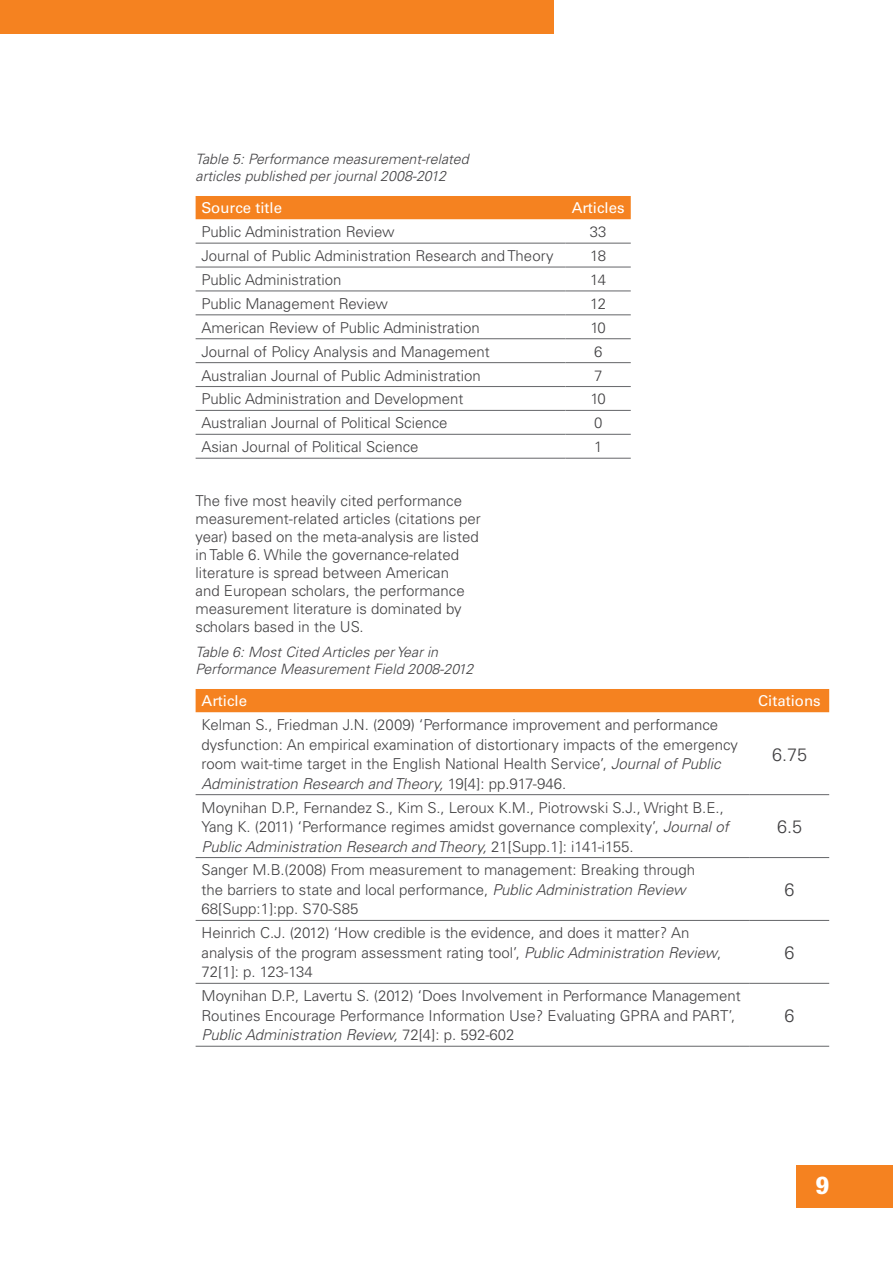
<style>
.page{position:relative;width:893px;height:1263px;background:#fff}
.page>*{position:absolute;margin:0;border:0;box-sizing:border-box;transform-origin:0 0}
.t1{font:900 24px "Glypha";color:#fff}
.t2{font:300 18px "Univers LT";color:#414042}
.t3{font:300 15px/19.5px "Univers LT";color:#414042}
.t4{font:15px "Univers LT";color:#fff}
.t5{font:italic 300 14.25px/17.1px "Univers LT";color:#414042}
.s1{font-style:italic}
</style>
<div class="page">
<div style="left:0;top:0;width:554px;height:34px;background:#f58220"></div>
<div style="left:796px;top:1165px;width:97px;height:43px;background:#f58220"></div>
<div style="left:196px;top:196px;width:435px;height:23px;background:#f58220"></div>
<hr style="left:196px;top:243px;width:370px;height:1px;background:#6d6e71">
<hr style="left:566px;top:243px;width:65px;height:1px;background:#6d6e71">
<hr style="left:196px;top:266px;width:370px;height:2px;background:#6d6e71">
<hr style="left:566px;top:266px;width:65px;height:2px;background:#6d6e71">
<hr style="left:196px;top:290px;width:370px;height:1px;background:#6d6e71">
<hr style="left:566px;top:290px;width:65px;height:1px;background:#6d6e71">
<hr style="left:196px;top:314px;width:370px;height:1px;background:#6d6e71">
<hr style="left:566px;top:314px;width:65px;height:1px;background:#6d6e71">
<hr style="left:196px;top:338px;width:370px;height:1px;background:#6d6e71">
<hr style="left:566px;top:338px;width:65px;height:1px;background:#6d6e71">
<hr style="left:196px;top:362px;width:370px;height:1px;background:#6d6e71">
<hr style="left:566px;top:362px;width:65px;height:1px;background:#6d6e71">
<hr style="left:196px;top:386px;width:370px;height:1px;background:#6d6e71">
<hr style="left:566px;top:386px;width:65px;height:1px;background:#6d6e71">
<hr style="left:196px;top:410px;width:370px;height:1px;background:#6d6e71">
<hr style="left:566px;top:410px;width:65px;height:1px;background:#6d6e71">
<hr style="left:196px;top:434px;width:370px;height:1px;background:#6d6e71">
<hr style="left:566px;top:434px;width:65px;height:1px;background:#6d6e71">
<hr style="left:196px;top:458px;width:370px;height:1px;background:#6d6e71">
<hr style="left:566px;top:458px;width:65px;height:1px;background:#6d6e71">
<div style="left:196px;top:689px;width:633px;height:23px;background:#f58220"></div>
<hr style="left:196px;top:794px;width:554px;height:1px;background:#6d6e71">
<hr style="left:750px;top:794px;width:79px;height:1px;background:#6d6e71">
<hr style="left:196px;top:857px;width:554px;height:1px;background:#6d6e71">
<hr style="left:750px;top:857px;width:79px;height:1px;background:#6d6e71">
<hr style="left:196px;top:920px;width:554px;height:1px;background:#6d6e71">
<hr style="left:750px;top:920px;width:79px;height:1px;background:#6d6e71">
<hr style="left:196px;top:983px;width:554px;height:1px;background:#6d6e71">
<hr style="left:750px;top:983px;width:79px;height:1px;background:#6d6e71">
<hr style="left:196px;top:1046px;width:554px;height:1px;background:#6d6e71">
<hr style="left:750px;top:1046px;width:79px;height:1px;background:#6d6e71">
<p class="t5" style="left:196px;top:151px;width:275px">Table 5: Performance measurement-related articles published per journal 2008-2012</p>
<p class="t4" style="left:202px;top:199px;width:82px">Source title</p>
<p class="t4" style="left:572px;top:199px;width:54px">Articles</p>
<p class="t3" style="left:202px;top:222px;width:195px">Public Administration Review</p>
<p class="t3" style="left:590px;top:222px;width:18px">33</p>
<p class="t3" style="left:202px;top:246px;width:354px">Journal of Public Administration Research and Theory</p>
<p class="t3" style="left:590px;top:246px;width:18px">18</p>
<p class="t3" style="left:202px;top:270px;width:141px">Public Administration</p>
<p class="t3" style="left:590px;top:270px;width:17px">14</p>
<p class="t3" style="left:202px;top:294px;width:188px">Public Management Review</p>
<p class="t3" style="left:590px;top:294px;width:17px">12</p>
<p class="t3" style="left:202px;top:318px;width:280px">American Review of Public Administration</p>
<p class="t3" style="left:590px;top:318px;width:17px">10</p>
<p class="t3" style="left:202px;top:342px;width:290px">Journal of Policy Analysis and Management</p>
<p class="t3" style="left:594px;top:342px;width:10px">6</p>
<p class="t3" style="left:202px;top:365px;width:281px">Australian Journal of Public Administration</p>
<p class="t3" style="left:594px;top:365px;width:10px">7</p>
<p class="t3" style="left:202px;top:389px;width:263px">Public Administration and Development</p>
<p class="t3" style="left:590px;top:389px;width:17px">10</p>
<p class="t3" style="left:202px;top:413px;width:248px">Australian Journal of Political Science</p>
<p class="t3" style="left:594px;top:413px;width:10px">0</p>
<p class="t3" style="left:202px;top:437px;width:219px">Asian Journal of Political Science</p>
<p class="t3" style="left:594px;top:437px;width:10px">1</p>
<p class="t3" style="left:196px;top:491px;width:287px;line-height:18px">The five most heavily cited performance measurement-related articles (citations per year) based on the meta-analysis are listed in Table 6. While the governance-related literature is spread between American<br>and European scholars, the performance measurement literature is dominated by scholars based in the US.</p>
<p class="t5" style="left:196px;top:644px;width:279px">Table 6: Most Cited Articles per Year in<br>Performance Measurement Field 2008-2012</p>
<p class="t4" style="left:202px;top:692px;width:47px">Article</p>
<p class="t4" style="left:758px;top:692px;width:64px">Citations</p>
<p class="t3" style="left:202px;top:715px;width:538px">Kelman S., Friedman J.N. (2009) ‘Performance improvement and performance dysfunction: An empirical examination of distortionary impacts of the emergency room wait-time target in the English National Health Service’, <span class="s1">Journal of Public Administration Research and Theory,</span> 19[4]: pp.917-946.</p>
<p class="t2" style="left:772px;top:743px;width:37px">6.75</p>
<p class="t3" style="left:202px;top:797px;width:529px">Moynihan D.P., Fernandez S., Kim S., Leroux K.M., Piotrowski S.J., Wright B.E.,<br>Yang K. (2011) ‘Performance regimes amidst governance complexity’, <span class="s1">Journal of<br>Public Administration Research and Theory,</span> 21[Supp.1]: i141-i155.</p>
<p class="t3" style="left:202px;top:860px;width:495px">Sanger M.B.(2008) From measurement to management: Breaking through the barriers to state and local performance, <span class="s1">Public Administration Review<br></span>68[Supp:1]:pp. S70-S85</p>
<p class="t3" style="left:202px;top:923px;width:521px">Heinrich C.J. (2012) ‘How credible is the evidence, and does it matter? An analysis of the program assessment rating tool’, <span class="s1">Public Administration Review</span>,<br>72[1]: p. 123-134</p>
<p class="t3" style="left:202px;top:986px;width:541px">Moynihan D.P., Lavertu S. (2012) ‘Does Involvement in Performance Management<br>Routines Encourage Performance Information Use? Evaluating GPRA and PART’,<br><span class="s1">Public Administration Review,</span> 72[4]: p. 592-602</p>
<p class="t2" style="left:777px;top:816px;width:27px">6.5</p>
<p class="t2" style="left:784px;top:879px;width:12px">6</p>
<p class="t2" style="left:784px;top:942px;width:12px">6</p>
<p class="t2" style="left:784px;top:1005px;width:12px">6</p>
<h1 class="t1" style="left:816px;top:1171px;width:15px">9</h1>
</div>
